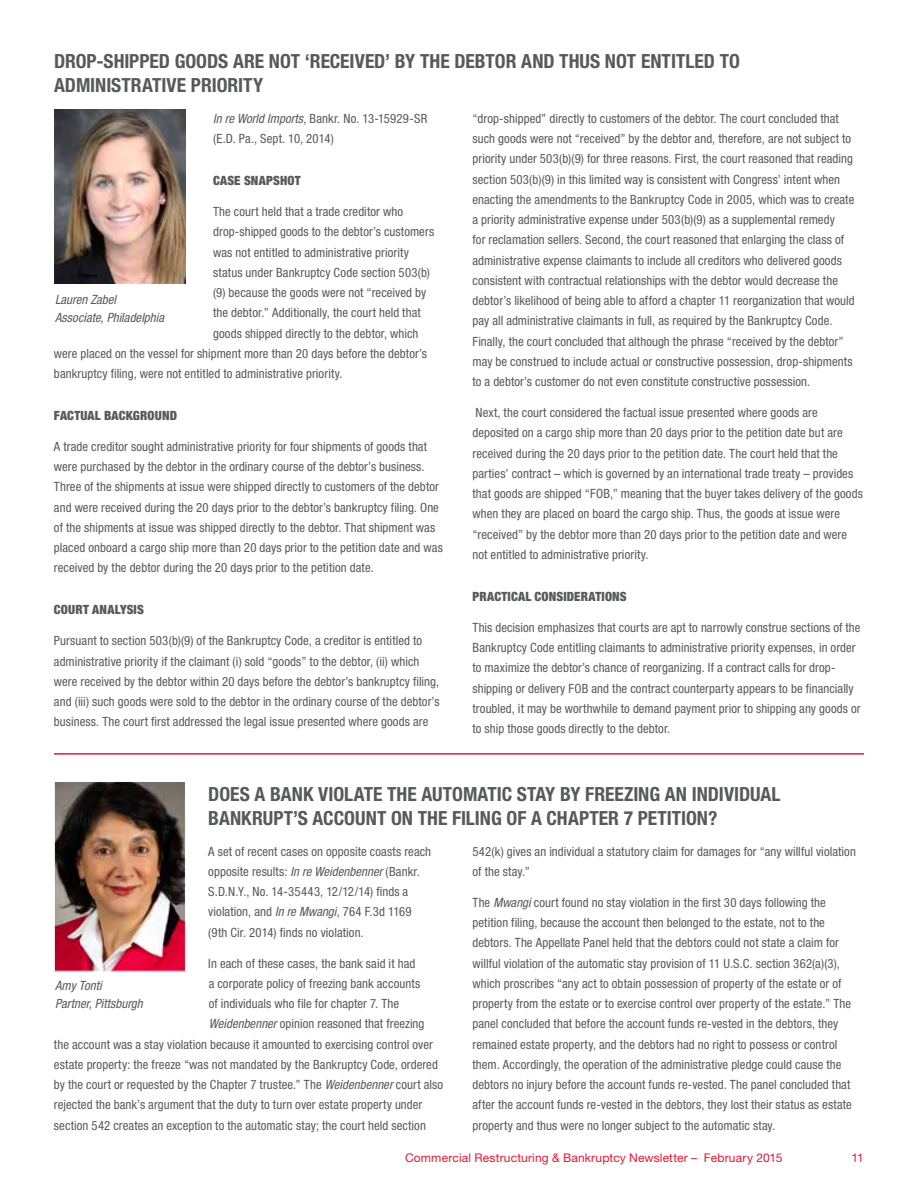
<style>
.page{position:relative;width:918px;height:1188px;background:#fff}
.page>*{position:absolute;margin:0;border:0;box-sizing:border-box;transform-origin:0 0}
.t1{font:700 condensed 19.5px "Helvetica Neue LT Std";color:#58595b}
.t2{font:condensed 12.75px/20.2px "Helvetica Neue LT Std";letter-spacing:.005em;color:#58595b}
.t3{font:900 condensed 12.75px "Helvetica Neue LT Std";letter-spacing:.01em;color:#58595b}
.t4{font:italic condensed 12.75px/18px "Helvetica Neue LT Std";letter-spacing:.005em;color:#58595b}
.t5{font:12px "Helvetica Neue LT Std";letter-spacing:.015em;color:#e31837}
.s1{font-style:italic}
</style>
<div class="page">
<img style="left:54px;top:109px;width:132px;height:174px">
<hr style="left:54px;top:753px;width:810px;height:2px;background:#e31837">
<img style="left:56px;top:783px;width:128px;height:187px">
<div style="left:54px;top:781px;width:132px;height:191px;border:1px solid #fff"></div>
<h1 class="t1" style="left:54px;top:49px;width:70px">DROP-SHIPPED</h1>
<h1 class="t1" style="left:175px;top:49px;width:23px">GOODS</h1>
<h1 class="t1" style="left:233px;top:49px;width:12px">ARE</h1>
<h1 class="t1" style="left:269px;top:49px;width:62px">NOT ‘RECEIVED</h1>
<h1 class="t1" style="left:385px;top:49px;width:46px">’ BY THE</h1>
<h1 class="t1" style="left:454px;top:49px;width:43px">DEBTOR</h1>
<h1 class="t1" style="left:521px;top:49px;width:12px">AND</h1>
<h1 class="t1" style="left:559px;top:49px;width:21px">THUS</h1>
<h1 class="t1" style="left:605px;top:49px;width:56px">NOT ENTITLED</h1>
<h1 class="t1" style="left:720px;top:49px;width:11px">TO</h1>
<h1 class="t1" style="left:54px;top:73px;width:22px">ADMINISTRATIVE</h1>
<h1 class="t1" style="left:191px;top:73px;width:20px">PRIORITY</h1>
<p class="t2" style="left:213px;top:108px;width:216px"><span class="s1">In re World Imports</span>, Bankr. No. 13-15929-SR (E.D. Pa., Sept. 10, 2014)</p>
<p class="t3" style="left:213px;top:173px;width:89px">CASE SNAPSHOT</p>
<p class="t2" style="left:213px;top:201px;width:191px">The court held that a trade creditor who</p>
<p class="t2" style="left:213px;top:222px;width:223px">drop-shipped goods to the debtor’s customers</p>
<p class="t2" style="left:213px;top:242px;width:197px">was not entitled to administrative priority</p>
<p class="t2" style="left:213px;top:262px;width:218px">status under Bankruptcy Code section 503(b)</p>
<p class="t2" style="left:213px;top:282px;width:215px">(9) because the goods were not “received by</p>
<p class="t2" style="left:213px;top:303px;width:209px">the debtor.” Additionally, the court held that</p>
<p class="t2" style="left:213px;top:323px;width:207px">goods shipped directly to the debtor, which</p>
<p class="t2" style="left:54px;top:343px;width:375px">were placed on the vessel for shipment more than 20 days before the debtor’s</p>
<p class="t2" style="left:54px;top:363px;width:290px">bankruptcy filing, were not entitled to administrative priority.</p>
<p class="t3" style="left:54px;top:408px;width:125px">FACTUAL BACKGROUND</p>
<p class="t2" style="left:54px;top:436px;width:390px">A trade creditor sought administrative priority for four shipments of goods that were purchased by the debtor in the ordinary course of the debtor’s business.<br>Three of the shipments at issue were shipped directly to customers of the debtor and were received during the 20 days prior to the debtor’s bankruptcy filing. One of the shipments at issue was shipped directly to the debtor. That shipment was placed onboard a cargo ship more than 20 days prior to the petition date and was received by the debtor during the 20 days prior to the petition date.</p>
<p class="t3" style="left:54px;top:602px;width:91px">COURT ANALYSIS</p>
<p class="t2" style="left:54px;top:631px;width:387px">Pursuant to section 503(b)(9) of the Bankruptcy Code, a creditor is entitled to administrative priority if the claimant (i) sold “goods” to the debtor, (ii) which were received by the debtor within 20 days before the debtor’s bankruptcy filing, and (iii) such goods were sold to the debtor in the ordinary course of the debtor’s business. The court first addressed the legal issue presented where goods are</p>
<p class="t2" style="left:473px;top:108px;width:384px">“drop-shipped” directly to customers of the debtor. The court concluded that such goods were not “received” by the debtor and, therefore, are not subject to priority under 503(b)(9) for three reasons. First, the court reasoned that reading section 503(b)(9) in this limited way is consistent with Congress’ intent when enacting the amendments to the Bankruptcy Code in 2005, which was to create a priority administrative expense under 503(b)(9) as a supplemental remedy<br>for reclamation sellers. Second, the court reasoned that enlarging the class of administrative expense claimants to include all creditors who delivered goods consistent with contractual relationships with the debtor would decrease the debtor’s likelihood of being able to afford a chapter 11 reorganization that would pay all administrative claimants in full, as required by the Bankruptcy Code.<br>Finally, the court concluded that although the phrase “received by the debtor” may be construed to include actual or constructive possession, drop-shipments to a debtor’s customer do not even constitute constructive possession.</p>
<p class="t2" style="left:473px;top:402px;width:392px">Next, the court considered the factual issue presented where goods are deposited on a cargo ship more than 20 days prior to the petition date but are received during the 20 days prior to the petition date. The court held that the parties’ contract – which is governed by an international trade treaty – provides that goods are shipped “FOB,” meaning that the buyer takes delivery of the goods when they are placed on board the cargo ship. Thus, the goods at issue were “received” by the debtor more than 20 days prior to the petition date and were not entitled to administrative priority.</p>
<p class="t3" style="left:473px;top:588px;width:156px">PRACTICAL CONSIDERATIONS</p>
<p class="t2" style="left:473px;top:617px;width:390px">This decision emphasizes that courts are apt to narrowly construe sections of the Bankruptcy Code entitling claimants to administrative priority expenses, in order to maximize the debtor’s chance of reorganizing. If a contract calls for drop&shy;shipping or delivery FOB and the contract counterparty appears to be financially troubled, it may be worthwhile to demand payment prior to shipping any goods or to ship those goods directly to the debtor.</p>
<p class="t4" style="left:55px;top:291px;width:111px">Lauren Zabel<br>Associate, Philadelphia</p>
<h1 class="t1" style="left:208px;top:782px;width:22px">DOES</h1>
<h1 class="t1" style="left:255px;top:782px;width:84px">ABANK VIOLATE</h1>
<h1 class="t1" style="left:387px;top:782px;width:11px">THE</h1>
<h1 class="t1" style="left:421px;top:782px;width:22px">AUTOMATIC</h1>
<h1 class="t1" style="left:517px;top:782px;width:191px">STAY BY FREEZING AN INDIVIDUAL</h1>
<h1 class="t1" style="left:208px;top:806px;width:55px">BANKRUPT</h1>
<h1 class="t1" style="left:293px;top:806px;width:42px">’S ACCOUNT</h1>
<h1 class="t1" style="left:391px;top:806px;width:38px">ON THE</h1>
<h1 class="t1" style="left:452px;top:806px;width:18px">FILING</h1>
<h1 class="t1" style="left:507px;top:806px;width:62px">OF A CHAPTER</h1>
<h1 class="t1" style="left:624px;top:806px;width:34px">7 PETITION</h1>
<h1 class="t1" style="left:708px;top:806px;width:11px">?</h1>
<p class="t2" style="left:208px;top:841px;width:224px">A set of recent cases on opposite coasts reach opposite results: <span class="s1">In re Weidenbenner</span> (Bankr.<br>S.D.N.Y., No. 14-35443, 12/12/14) finds a violation, and <span class="s1">In re Mwangi</span>, 764 F.3d 1169 (9th Cir. 2014) finds no violation.</p>
<p class="t2" style="left:208px;top:953px;width:209px">In each of these cases, the bank said it had</p>
<p class="t2" style="left:209px;top:973px;width:213px">a corporate policy of freezing bank accounts</p>
<p class="t2" style="left:209px;top:993px;width:192px">of individuals who file for chapter 7. The</p>
<p class="t2" style="left:209px;top:1014px;width:217px"><span class="s1">Weidenbenner</span> opinion reasoned that freezing</p>
<p class="t2" style="left:54px;top:1034px;width:380px">the account was a stay violation because it amounted to exercising control over</p>
<p class="t2" style="left:54px;top:1054px;width:385px">estate property: the freeze “was not mandated by the Bankruptcy Code, ordered</p>
<p class="t2" style="left:54px;top:1074px;width:391px">by the court or requested by the Chapter 7 trustee.” The <span class="s1">Weidenbenner</span> court also</p>
<p class="t2" style="left:54px;top:1095px;width:370px">rejected the bank’s argument that the duty to turn over estate property under</p>
<p class="t2" style="left:54px;top:1115px;width:373px">section 542 creates an exception to the automatic stay; the court held section</p>
<p class="t2" style="left:473px;top:841px;width:385px">542(k) gives an individual a statutory claim for damages for “any willful violation of the stay.”</p>
<p class="t2" style="left:473px;top:892px;width:381px">The <span class="s1">Mwangi</span> court found no stay violation in the first 30 days following the petition filing, because the account then belonged to the estate, not to the debtors. The Appellate Panel held that the debtors could not state a claim for willful violation of the automatic stay provision of 11 U.S.C. section 362(a)(3), which proscribes “any act to obtain possession of property of the estate or of property from the estate or to exercise control over property of the estate.” The panel concluded that before the account funds re-vested in the debtors, they remained estate property, and the debtors had no right to possess or control them. Accordingly, the operation of the administrative pledge could cause the debtors no injury before the account funds re-vested. The panel concluded that after the account funds re-vested in the debtors, they lost their status as estate property and thus were no longer subject to the automatic stay.</p>
<p class="t4" style="left:55px;top:976px;width:89px">Amy Tonti<br>Partner, Pittsburgh</p>
<p class="t5" style="left:405px;top:1150px;width:379px">Commercial Restructuring &amp; Bankruptcy Newsletter – February 2015</p>
<p class="t5" style="left:852px;top:1150px;width:14px">11</p>
</div>
